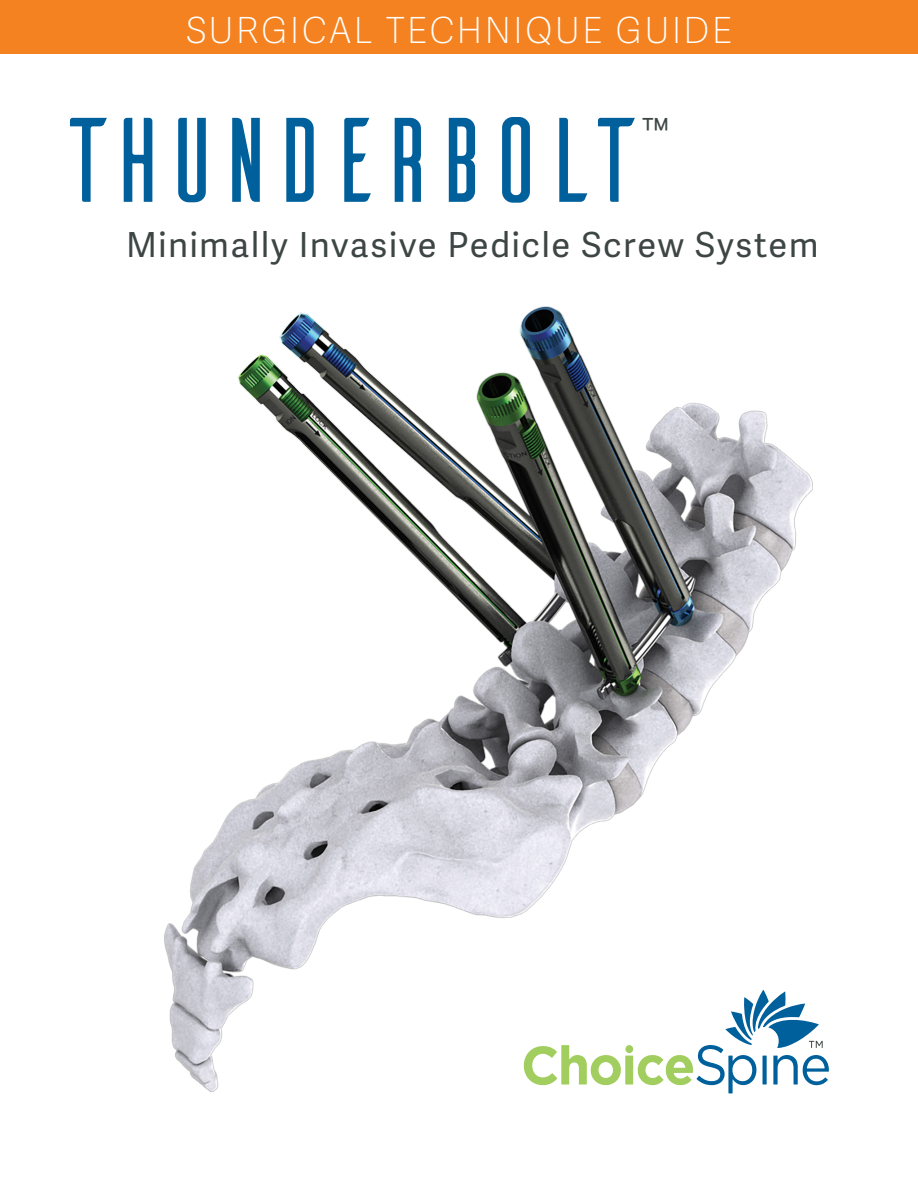
<style>
.page{position:relative;width:918px;height:1188px;background:#fff}
.page>*{position:absolute;margin:0;border:0;box-sizing:border-box;transform-origin:0 0}
.t1{font:120px "Ailerons";letter-spacing:-.15em;color:#00609c}
.t2{font:100 36px "Adelle Sans";letter-spacing:.05em;color:#fff}
.t3{font:34.5px "Adelle Sans";letter-spacing:.04em;color:#3d4644}
.t4{font:33.3px "Adelle Sans";color:#3d4644}
</style>
<div class="page">
<div style="left:0;top:0;width:918px;height:54px;background:#f58220"></div>
<svg style="left:728px;top:1022px;width:101px;height:72px"></svg>
<img style="left:164px;top:307px;width:648px;height:784px">
<p class="t2" style="left:186px;top:10px;width:548px">SURGICAL TECHNIQUE GUIDE</p>
<h1 class="t1" style="left:54px;top:103px;width:595px">THUNDERBOLT</h1>
<p class="t4" style="left:642px;top:111px;width:29px">™</p>
<p class="t3" style="left:126px;top:225px;width:694px">Minimally Invasive Pedicle Screw System</p>
</div>
